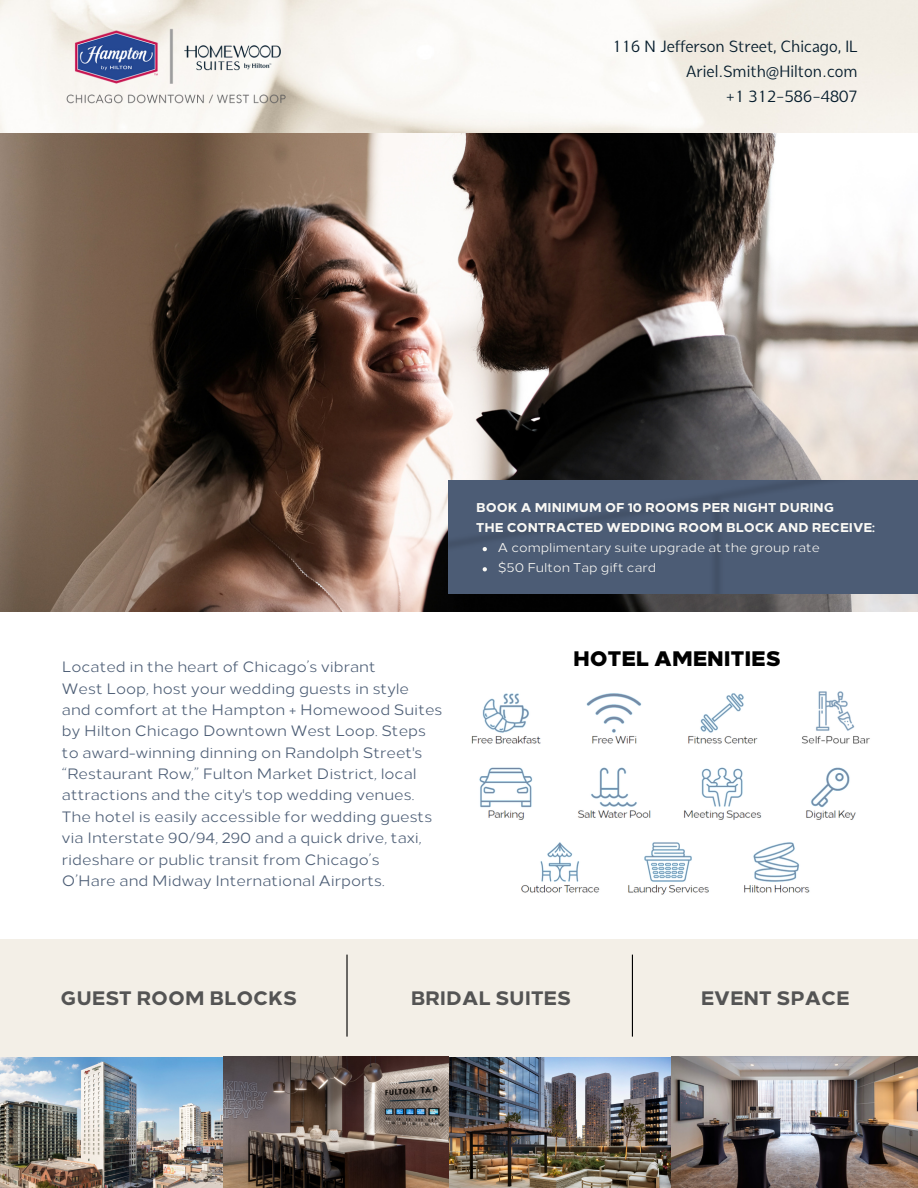
<style>
.page{position:relative;width:918px;height:1188px;background:#fff}
.page>*{position:absolute;margin:0;border:0;box-sizing:border-box;transform-origin:0 0}
.t1{font:800 21px "Loew";color:#000}
.t2{font:800 19.5px "Loew";color:#545454}
.t3{font:16.5px "Syabil";color:#051c2c}
.t4{font:15px/21.3px "Loew";color:#4c5d75}
.t5{font:800 12.75px "Loew";color:#faf9f5}
.t6{font:12.75px "Loew";color:#faf9f5}
</style>
<div class="page">
<img style="left:0;top:0;width:918px;height:612px">
<img style="left:60px;top:21px;width:229px;height:91px">
<div style="left:0;top:939px;width:918px;height:144px;background:#f3efe7"></div>
<hr style="left:632px;top:955px;width:1px;height:82px;background:#000">
<hr style="left:346px;top:955px;width:2px;height:82px;background:#000">
<img style="left:0;top:1057px;width:671px;height:131px">
<img style="left:471px;top:691px;width:399px;height:204px">
<div style="left:448px;top:480px;width:470px;height:114px;background:#4c5c75"></div>
<img style="left:671px;top:1057px;width:247px;height:131px">
<svg style="left:483px;top:547px;width:4px;height:4px"></svg>
<svg style="left:483px;top:567px;width:4px;height:4px"></svg>
<p class="t3" style="left:613px;top:37px;width:247px">116 N Jefferson Street, Chicago, IL</p>
<p class="t3" style="left:686px;top:62px;width:173px">Ariel.Smith@Hilton.com</p>
<p class="t3" style="left:726px;top:86px;width:133px">+1 312-586-4807</p>
<p class="t4" style="left:62px;top:656px;width:315px">Located in the heart of Chicago’s vibrant</p>
<p class="t4" style="left:62px;top:678px;width:349px">West Loop, host your wedding guests in style</p>
<p class="t4" style="left:62px;top:699px;width:382px">and comfort at the Hampton + Homewood Suites by Hilton Chicago Downtown West Loop. Steps</p>
<p class="t4" style="left:62px;top:742px;width:362px">to award-winning dinning on Randolph Street's “Restaurant Row,” Fulton Market District, local attractions and the city's top wedding venues.</p>
<p class="t4" style="left:62px;top:806px;width:372px">The hotel is easily accessible for wedding guests via Interstate 90/94, 290 and a quick drive, taxi, rideshare or public transit from Chicago’s</p>
<p class="t4" style="left:62px;top:870px;width:324px">O’Hare and Midway International Airports.</p>
<p class="t5" style="left:476px;top:500px;width:359px">BOOK A MINIMUM OF 10 ROOMS PER NIGHT DURING</p>
<p class="t5" style="left:476px;top:520px;width:400px">THE CONTRACTED WEDDING ROOM BLOCK AND RECEIVE:</p>
<p class="t6" style="left:498px;top:540px;width:324px">A complimentary suite upgrade at the group rate</p>
<p class="t6" style="left:498px;top:560px;width:160px">$50 Fulton Tap gift card</p>
<p class="t1" style="left:573px;top:646px;width:209px">HOTEL AMENITIES</p>
<p class="t2" style="left:61px;top:986px;width:238px">GUEST ROOM BLOCKS</p>
<p class="t2" style="left:411px;top:986px;width:162px">BRIDAL SUITES</p>
<p class="t2" style="left:701px;top:986px;width:150px">EVENT SPACE</p>
</div>
